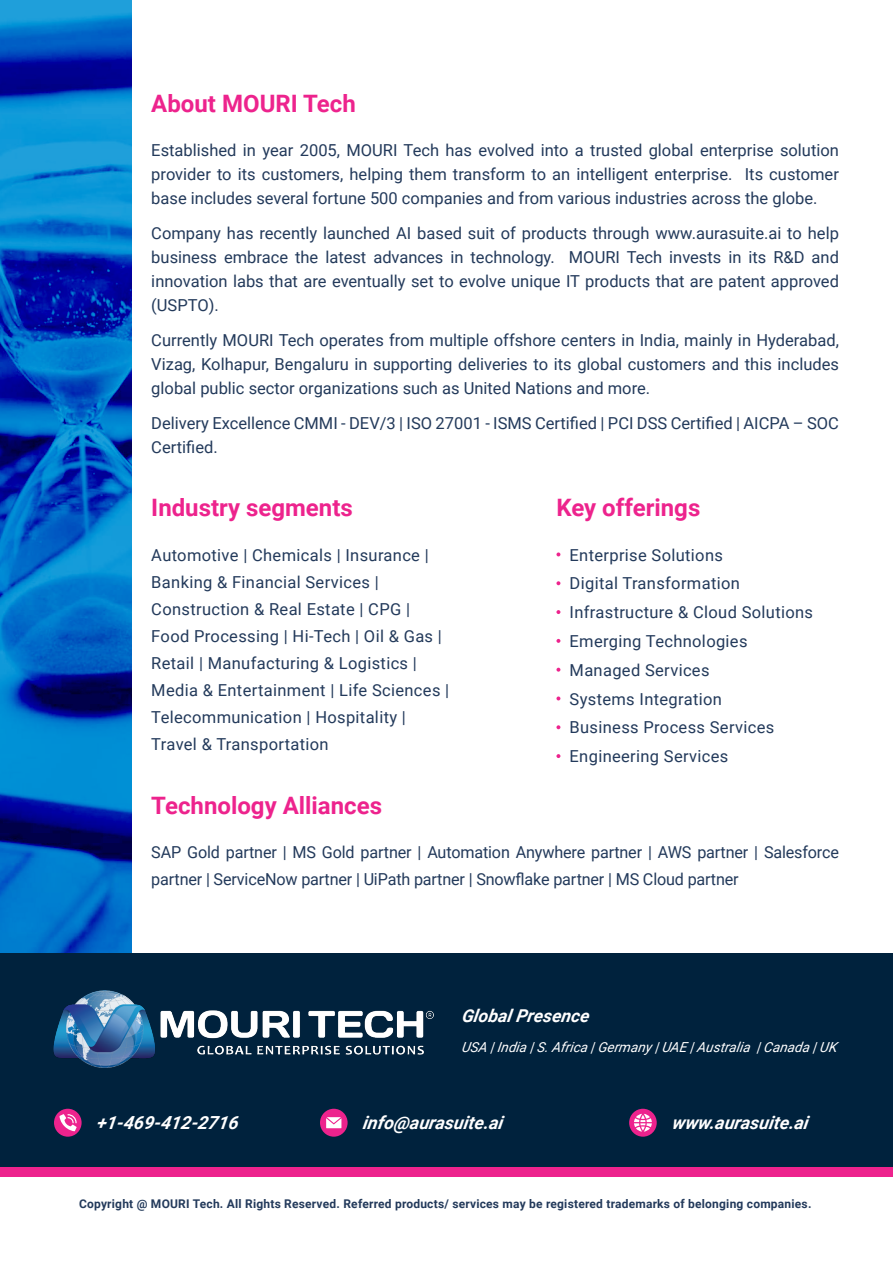
<style>
.page{position:relative;width:893px;height:1263px;background:#fff}
.page>*{position:absolute;margin:0;border:0;box-sizing:border-box;transform-origin:0 0}
.t1{font:700 24px "Roboto";color:#ed238d}
.t2{font:italic 700 18px "Roboto";color:#fff}
.t3{font:italic 700 17.7px "Roboto";color:#fff}
.t4{font:16.5px/24px "Roboto";letter-spacing:.015em;color:#233a5b;text-align:justify}
.t5{font:16.5px/27px "Roboto";letter-spacing:-.01em;color:#233a5b}
.t6{font:italic 13.8px "Roboto";color:#fff}
.t7{font:700 12px "Roboto";letter-spacing:.02em;color:#233a5b}
</style>
<div class="page">
<img style="left:0;top:0;width:131px;height:953px">
<div style="left:0;top:1151px;width:893px;height:26px;background:#ed238d"></div>
<div style="left:0;top:953px;width:893px;height:214px;background:#00223d"></div>
<svg style="left:556px;top:552px;width:4px;height:4px"></svg>
<svg style="left:556px;top:581px;width:4px;height:4px"></svg>
<svg style="left:556px;top:610px;width:4px;height:4px"></svg>
<svg style="left:556px;top:639px;width:4px;height:4px"></svg>
<svg style="left:556px;top:668px;width:4px;height:4px"></svg>
<svg style="left:556px;top:696px;width:4px;height:4px"></svg>
<svg style="left:556px;top:725px;width:4px;height:4px"></svg>
<svg style="left:556px;top:754px;width:4px;height:4px"></svg>
<div style="left:320px;top:1109px;width:28px;height:28px;background:#ed238d;border-radius:50%"></div>
<svg style="left:326px;top:1117px;width:15px;height:11px"></svg>
<div style="left:629px;top:1109px;width:28px;height:28px;background:#ed238d;border-radius:50%"></div>
<svg style="left:634px;top:1114px;width:18px;height:17px"></svg>
<div style="left:54px;top:1109px;width:28px;height:28px;background:#ed238d;border-radius:50%"></div>
<svg style="left:59px;top:1114px;width:18px;height:17px"></svg>
<img style="left:54px;top:990px;width:380px;height:78px">
<p class="t1" style="left:151px;top:86px;width:206px">About MOURI Tech</p>
<p class="t4" style="left:151px;top:138px;width:689px">Established in year 2005, MOURI Tech has evolved into a trusted global enterprise solution provider to its customers, helping them transform to an intelligent enterprise. Its customer base includes several fortune 500 companies and from various industries across the globe.</p>
<p class="t4" style="left:151px;top:220px;width:689px">Company has recently launched AI based suit of products through www.aurasuite.ai to help business embrace the latest advances in technology. MOURI Tech invests in its R&amp;D and innovation labs that are eventually set to evolve unique IT products that are patent approved (USPTO).</p>
<p class="t4" style="left:151px;top:327px;width:689px">Currently MOURI Tech operates from multiple offshore centers in India, mainly in Hyderabad, Vizag, Kolhapur, Bengaluru in supporting deliveries to its global customers and this includes global public sector organizations such as United Nations and more.</p>
<p class="t4" style="left:151px;top:410px;width:689px">Delivery Excellence CMMI - DEV/3 | ISO 27001 - ISMS Certified | PCI DSS Certified | AICPA – SOC<br>Certified.</p>
<p class="t1" style="left:151px;top:491px;width:203px">Industry segments</p>
<p class="t1" style="left:556px;top:491px;width:145px">Key offerings</p>
<p class="t4" style="left:151px;top:542px;width:279px">Automotive | Chemicals | Insurance |</p>
<p class="t4" style="left:151px;top:569px;width:229px">Banking &amp; Financial Services |</p>
<p class="t4" style="left:151px;top:596px;width:260px">Construction &amp; Real Estate | CPG |</p>
<p class="t4" style="left:151px;top:623px;width:292px">Food Processing | Hi-Tech | Oil &amp; Gas |</p>
<p class="t4" style="left:151px;top:650px;width:267px">Retail | Manufacturing &amp; Logistics |</p>
<p class="t4" style="left:151px;top:677px;width:299px">Media &amp; Entertainment | Life Sciences |</p>
<p class="t4" style="left:151px;top:704px;width:256px">Telecommunication | Hospitality |</p>
<p class="t4" style="left:151px;top:731px;width:179px">Travel &amp; Transportation</p>
<p class="t1" style="left:151px;top:788px;width:232px">Technology Alliances</p>
<p class="t4" style="left:570px;top:542px;width:155px">Enterprise Solutions</p>
<p class="t4" style="left:570px;top:571px;width:172px">Digital Transformation</p>
<p class="t4" style="left:570px;top:600px;width:245px">Infrastructure &amp; Cloud Solutions</p>
<p class="t4" style="left:570px;top:628px;width:179px">Emerging Technologies</p>
<p class="t4" style="left:570px;top:657px;width:141px">Managed Services</p>
<p class="t4" style="left:570px;top:686px;width:154px">Systems Integration</p>
<p class="t4" style="left:570px;top:715px;width:206px">Business Process Services</p>
<p class="t4" style="left:570px;top:744px;width:160px">Engineering Services</p>
<p class="t5" style="left:151px;top:838px;width:689px">SAP Gold partner | MS Gold partner | Automation Anywhere partner | AWS partner | Salesforce partner | ServiceNow partner | UiPath partner | Snowflake partner | MS Cloud partner</p>
<p class="t3" style="left:462px;top:1004px;width:133px">GlobalPresence</p>
<p class="t6" style="left:462px;top:1037px;width:377px">USA |India |S.A frica |Germany |UA E |A ustralia |Canada |UK</p>
<p class="t2" style="left:97px;top:1110px;width:147px">+1-469-412-2716</p>
<p class="t2" style="left:363px;top:1110px;width:146px">info@aurasuite.ai</p>
<p class="t2" style="left:672px;top:1110px;width:142px">www.aurasuite.ai</p>
<p class="t7" style="left:79px;top:1195px;width:734px">Copyright @ MOURI Tech. All Rights Reserved. Referred products/ services may be registered trademarks of belonging companies.</p>
</div>
